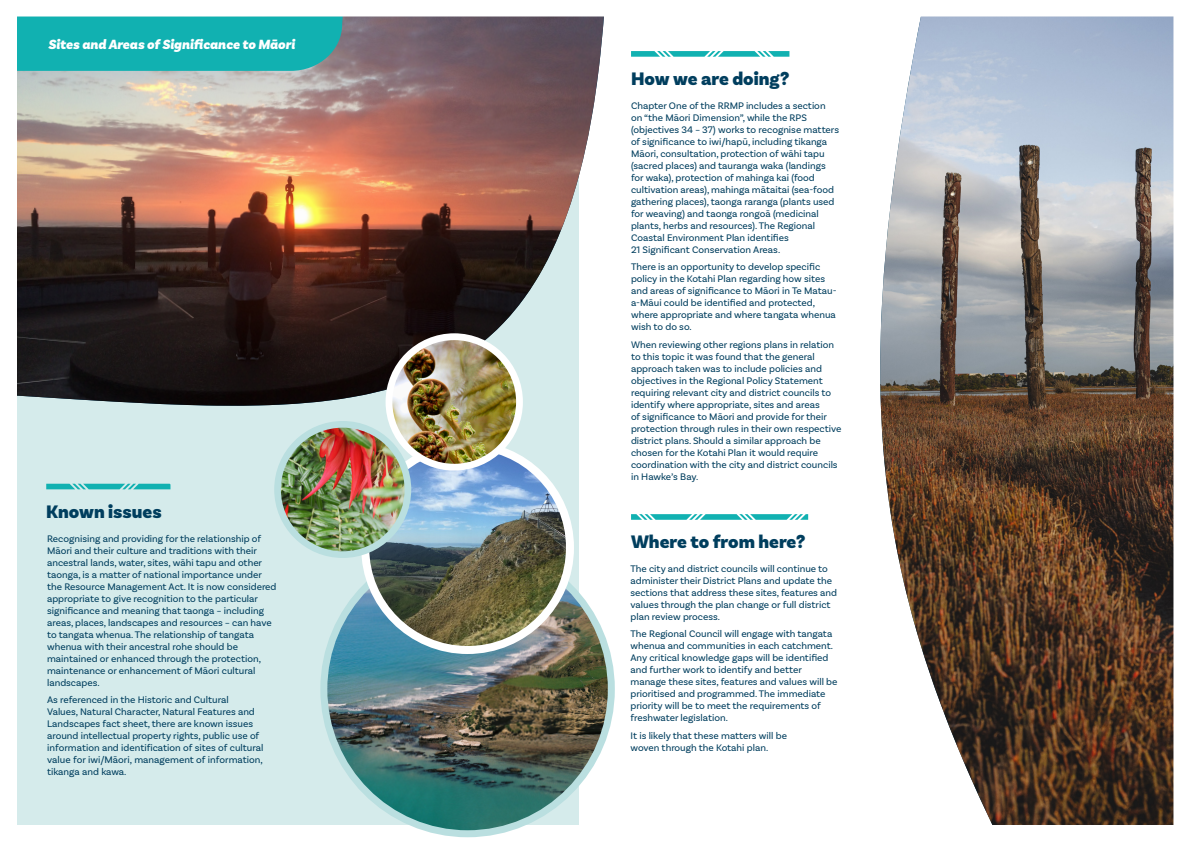
<style>
.page{position:relative;width:1191px;height:842px;background:#fff}
.page>*{position:absolute;margin:0;border:0;box-sizing:border-box;transform-origin:0 0}
.t1{font:900 19px "Basic Sans";color:#003e5e}
.t2{font:italic 900 14px "Basic Sans";color:#fff}
.t3{font:10px/12px "Basic Sans";color:#003e5e}
</style>
<div class="page">
<img style="left:17px;top:16px;width:1157px;height:822px">
<img style="left:324px;top:545px;width:287px;height:289px">
<img style="left:365px;top:445px;width:205px;height:205px;border-radius:102px">
<div style="left:361px;top:441px;width:213px;height:213px;border:8px solid #fff;border-radius:50%"></div>
<img style="left:389px;top:337px;width:130px;height:130px;border-radius:65px">
<div style="left:385px;top:333px;width:138px;height:138px;border:7px solid #fff;border-radius:50%"></div>
<img style="left:277px;top:424px;width:131px;height:131px;border-radius:65px">
<div style="left:274px;top:421px;width:137px;height:137px;border:7px solid #badfe0;border-radius:50%"></div>
<p class="t2" style="left:48px;top:36px;width:248px">Sites and Areas of Significance to Māori</p>
<p class="t1" style="left:46px;top:500px;width:117px">Known issues</p>
<p class="t3" style="left:47px;top:532px;width:231px">Recognising and providing for the relationship of Māori and their culture and traditions with their ancestral lands, water, sites, wāhi tapu and other taonga, is a matter of national importance under the Resource Management Act. It is now considered appropriate to give recognition to the particular significance and meaning that taonga – including areas, places, landscapes and resources – can have to tangata whenua. The relationship of tangata whenua with their ancestral rohe should be maintained or enhanced through the protection, maintenance or enhancement of Māori cultural landscapes.</p>
<p class="t3" style="left:47px;top:694px;width:218px">As referenced in the Historic and Cultural<br>Values, Natural Character, Natural Features and Landscapes fact sheet, there are known issues around intellectual property rights, public use of information and identification of sites of cultural value for iwi/Māori, management of information, tikanga and kawa.</p>
<p class="t1" style="left:631px;top:67px;width:160px">How we are doing?</p>
<p class="t3" style="left:631px;top:99px;width:209px">Chapter One of the RRMP includes a section on “the Māori Dimension”, while the RPS (objectives 34 – 37) works to recognise matters of significance to iwi/hapū, including tikanga Māori, consultation, protection of wāhi tapu (sacred places) and tauranga waka (landings for waka), protection of mahinga kai (food cultivation areas), mahinga mātaitai (sea-food gathering places), taonga raranga (plants used for weaving) and taonga rongoā (medicinal plants, herbs and resources). The Regional Coastal Environment Plan identifies<br>21 Significant Conservation Areas.</p>
<p class="t3" style="left:631px;top:261px;width:207px">There is an opportunity to develop specific policy in the Kotahi Plan regarding how sites and areas of significance to Māori in Te Matau&shy;a-Māui could be identified and protected, where appropriate and where tangata whenua wish to do so.</p>
<p class="t3" style="left:631px;top:338px;width:212px">When reviewing other regions plans in relation to this topic it was found that the general approach taken was to include policies and objectives in the Regional Policy Statement requiring relevant city and district councils to identify where appropriate, sites and areas<br>of significance to Māori and provide for their protection through rules in their own respective district plans. Should a similar approach be chosen for the Kotahi Plan it would require coordination with the city and district councils in Hawke’s Bay.</p>
<p class="t1" style="left:631px;top:530px;width:176px">Where to from here?</p>
<p class="t3" style="left:630px;top:562px;width:208px">The city and district councils will continue to administer their District Plans and update the sections that address these sites, features and values through the plan change or full district plan review process.</p>
<p class="t3" style="left:630px;top:628px;width:208px">The Regional Council will engage with tangata whenua and communities in each catchment.<br>Any critical knowledge gaps will be identified and further work to identify and better manage these sites, features and values will be prioritised and programmed. The immediate priority will be to meet the requirements of freshwater legislation.</p>
<p class="t3" style="left:630px;top:729px;width:158px">It is likely that these matters will be woven through the Kotahi plan.</p>
</div>
